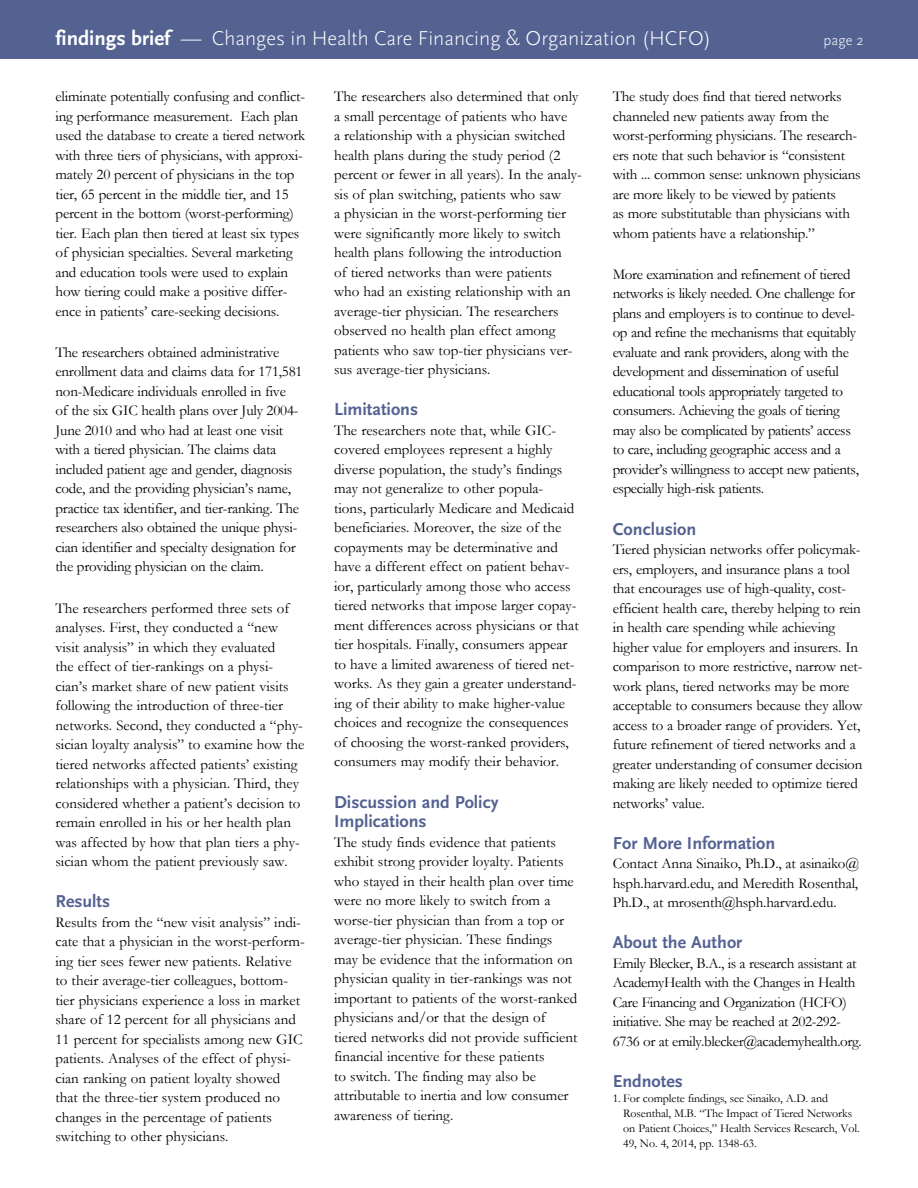
<style>
.page{position:relative;width:918px;height:1188px;background:#fff}
.page>*{position:absolute;margin:0;border:0;box-sizing:border-box;transform-origin:0 0}
.t1{font:300 21px "Scala Sans";color:#fff}
.t2{font:700 18px/19.5px "Scala Sans";color:#546292}
.t3{font:15px/19.5px "Garamond";color:#000}
.t4{font:15px/19.5px "Garamond";letter-spacing:-.025em;color:#000}
.t5{font:300 15px "Scala Sans";color:#fff}
.t6{font:12px/15px "Garamond";letter-spacing:-.01em;color:#000}
.s1{font-weight:700}
</style>
<div class="page">
<div style="left:0;top:0;width:918px;height:59px;background:#546292"></div>
<h1 class="t1" style="left:56px;top:27px;width:657px"><span class="s1">findings brief</span> — Changes in Health Care Financing &amp; Organization (HCFO)</h1>
<p class="t5" style="left:824px;top:32px;width:42px">page 2</p>
<p class="t3" style="left:56px;top:87px;width:251px">eliminate potentially confusing and conflict&shy;ing performance measurement. Each plan used the database to create a tiered network with three tiers of physicians, with approxi&shy;mately 20 percent of physicians in the top tier, 65 percent in the middle tier, and 15 percent in the bottom (worst-performing) tier. Each plan then tiered at least six types of physician specialties. Several marketing and education tools were used to explain how tiering could make a positive differ&shy;ence in patients’ care-seeking decisions.</p>
<p class="t3" style="left:56px;top:342px;width:249px">The researchers obtained administrative enrollment data and claims data for 171,581 non-Medicare individuals enrolled in five<br>of the six GIC health plans over July 2004- June 2010 and who had at least one visit with a tiered physician. The claims data included patient age and gender, diagnosis code, and the providing physician’s name, practice tax identifier, and tier-ranking. The researchers also obtained the unique physi&shy;cian identifier and specialty designation for the providing physician on the claim.</p>
<p class="t3" style="left:56px;top:598px;width:250px">The researchers performed three sets of analyses. First, they conducted a “new visit analysis” in which they evaluated<br>the effect of tier-rankings on a physi&shy;cian’s market share of new patient visits following the introduction of three-tier networks. Second, they conducted a “phy&shy;sician loyalty analysis” to examine how the tiered networks affected patients’ existing relationships with a physician. Third, they considered whether a patient’s decision to remain enrolled in his or her health plan was affected by how that plan tiers a phy&shy;sician whom the patient previously saw.</p>
<p class="t2" style="left:56px;top:892px;width:56px">Results</p>
<p class="t3" style="left:56px;top:912px;width:251px">Results from the “new visit analysis” indi&shy;cate that a physician in the worst-perform&shy;ing tier sees fewer new patients. Relative to their average-tier colleagues, bottom&shy;tier physicians experience a loss in market share of 12 percent for all physicians and 11 percent for specialists among new GIC patients. Analyses of the effect of physi&shy;cian ranking on patient loyalty showed that the three-tier system produced no changes in the percentage of patients switching to other physicians.</p>
<p class="t3" style="left:334px;top:87px;width:249px">The researchers also determined that only a small percentage of patients who have<br>a relationship with a physician switched health plans during the study period (2 percent or fewer in all years). In the analy&shy;sis of plan switching, patients who saw<br>a physician in the worst-performing tier were significantly more likely to switch health plans following the introduction<br>of tiered networks than were patients<br>who had an existing relationship with an average-tier physician. The researchers observed no health plan effect among patients who saw top-tier physicians ver&shy;sus average-tier physicians.</p>
<p class="t2" style="left:334px;top:400px;width:86px">Limitations</p>
<p class="t3" style="left:334px;top:420px;width:246px">The researchers note that, while GIC&shy;covered employees represent a highly diverse population, the study’s findings may not generalize to other popula&shy;tions, particularly Medicare and Medicaid beneficiaries. Moreover, the size of the copayments may be determinative and have a different effect on patient behav&shy;ior, particularly among those who access tiered networks that impose larger copay&shy;ment differences across physicians or that tier hospitals. Finally, consumers appear to have a limited awareness of tiered net&shy;works. As they gain a greater understand&shy;ing of their ability to make higher-value choices and recognize the consequences of choosing the worst-ranked providers, consumers may modify their behavior.</p>
<p class="t2" style="left:334px;top:792px;width:166px">Discussion and Policy<br>Implications</p>
<p class="t3" style="left:334px;top:832px;width:245px">The study finds evidence that patients exhibit strong provider loyalty. Patients who stayed in their health plan over time were no more likely to switch from a worse-tier physician than from a top or average-tier physician. These findings may be evidence that the information on physician quality in tier-rankings was not important to patients of the worst-ranked physicians and/or that the design of tiered networks did not provide sufficient financial incentive for these patients<br>to switch. The finding may also be attributable to inertia and low consumer awareness of tiering.</p>
<p class="t3" style="left:613px;top:87px;width:249px">The study does find that tiered networks channeled new patients away from the worst-performing physicians. The research&shy;ers note that such behavior is “consistent with ... common sense: unknown physicians are more likely to be viewed by patients<br>as more substitutable than physicians with whom patients have a relationship.”</p>
<p class="t4" style="left:613px;top:264px;width:248px">More examination and refinement of tiered networks is likely needed. One challenge for plans and employers is to continue to devel&shy;op and refine the mechanisms that equitably evaluate and rank providers, along with the development and dissemination of useful educational tools appropriately targeted to consumers. Achieving the goals of tiering may also be complicated by patients’ access to care, including geographic access and a provider’s willingness to accept new patients, especially high-risk patients.</p>
<p class="t2" style="left:613px;top:519px;width:85px">Conclusion</p>
<p class="t3" style="left:613px;top:539px;width:251px">Tiered physician networks offer policymak&shy;ers, employers, and insurance plans a tool that encourages use of high-quality, cost&shy;efficient health care, thereby helping to rein in health care spending while achieving higher value for employers and insurers. In comparison to more restrictive, narrow net&shy;work plans, tiered networks may be more acceptable to consumers because they allow access to a broader range of providers. Yet, future refinement of tiered networks and a greater understanding of consumer decision making are likely needed to optimize tiered networks’ value.</p>
<p class="t2" style="left:613px;top:833px;width:164px">For More Information</p>
<p class="t3" style="left:613px;top:853px;width:248px;text-align:justify">Contact Anna Sinaiko, Ph.D., at asinaiko@ hsph.harvard.edu, and Meredith Rosenthal, Ph.D., at mrosenth@hsph.harvard.edu.</p>
<p class="t2" style="left:613px;top:933px;width:131px">About the Author</p>
<p class="t4" style="left:613px;top:953px;width:251px">Emily Blecker, B.A., is a research assistant at AcademyHealth with the Changes in Health Care Financing and Organization (HCFO) initiative. She may be reached at 202-292- 6736 or at emily.blecker@academyhealth.org.</p>
<p class="t2" style="left:613px;top:1072px;width:72px">Endnotes</p>
<p class="t6" style="left:623px;top:1090px;width:238px;text-indent:-10px">1. For complete findings, see Sinaiko, A.D. and Rosenthal, M.B. “The Impact of Tiered Networks on Patient Choices,” Health Services Research, Vol.<br>49, No. 4, 2014, pp. 1348-63.</p>
</div>
